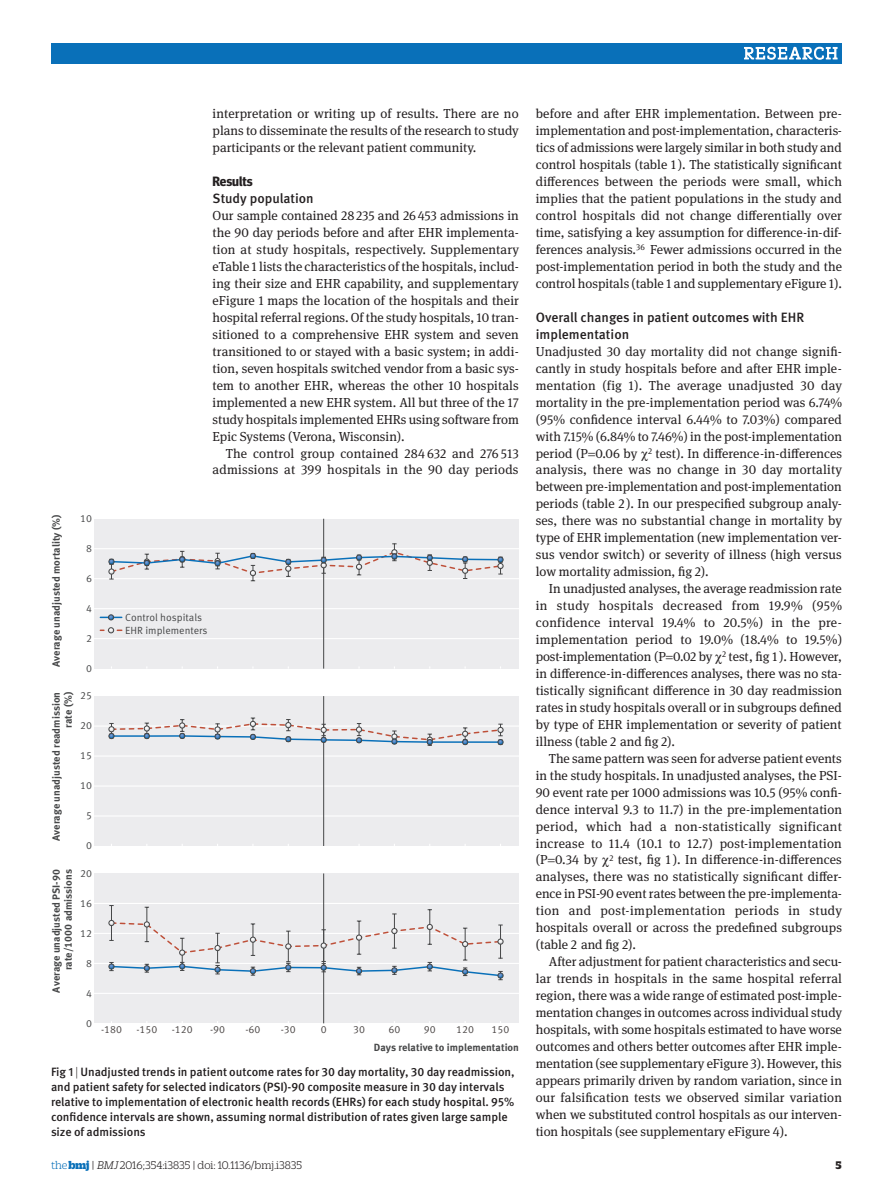
<style>
.page{position:relative;width:893px;height:1191px;background:#fff}
.page>*{position:absolute;margin:0;border:0;box-sizing:border-box;transform-origin:0 0}
.t1{font:500 13.5px/17px "Meta Pro";color:#231f20}
.t2{font:700 13.5px "Meta Headline OT";color:#231f20}
.t3{font:13.05px/17px "Meta Serif Pro";color:#231f20;text-align:justify}
.t4{font:13.05px/17px "Meta Serif Pro";letter-spacing:.02em;color:#231f20;text-align:right}
.t5{font:500 12px/15px "Meta Pro";letter-spacing:-.005em;color:#231f20}
.t6{font:300 12px "Duplicate Slab";color:#231f20}
.t7{font:900 12px "Duplicate Slab";color:#231f20}
.t8{font:700 10.35px/11.9px "Meta Pro";color:#464748;text-align:right}
.t9{font:10.35px/12.9px "Meta Pro Normal";color:#464748}
.t10{font:10.35px "Meta Pro Normal";color:#4c4746}
.s1{font-weight:300}
.s2{color:#0970b9}
.s3{font-weight:900;color:#0970b9}
.s4{font-style:italic}
</style>
<div class="page">
<div style="left:51px;top:43px;width:791px;height:21px;background:#0970b9"></div>
<svg style="left:744px;top:46px;width:94px;height:14px"></svg>
<div style="left:94px;top:519px;width:425px;height:149px;background:#ececee"></div>
<hr style="left:94px;top:548px;width:425px;height:1px;background:#fff">
<hr style="left:94px;top:578px;width:425px;height:1px;background:#fff">
<hr style="left:94px;top:608px;width:425px;height:1px;background:#fff">
<hr style="left:94px;top:638px;width:425px;height:1px;background:#fff">
<hr style="left:323px;top:519px;width:1px;height:149px;background:#464748">
<svg style="left:100px;top:543px;width:404px;height:90px"></svg>
<div style="left:94px;top:696px;width:425px;height:150px;background:#ececee"></div>
<hr style="left:94px;top:725px;width:425px;height:1px;background:#fff">
<hr style="left:94px;top:755px;width:425px;height:1px;background:#fff">
<hr style="left:94px;top:785px;width:425px;height:1px;background:#fff">
<hr style="left:94px;top:815px;width:425px;height:1px;background:#fff">
<hr style="left:323px;top:696px;width:1px;height:150px;background:#464748">
<div style="left:94px;top:873px;width:425px;height:150px;background:#ececee"></div>
<hr style="left:94px;top:903px;width:425px;height:1px;background:#fff">
<hr style="left:94px;top:933px;width:425px;height:1px;background:#fff">
<hr style="left:94px;top:962px;width:425px;height:2px;background:#fff">
<hr style="left:94px;top:992px;width:425px;height:2px;background:#fff">
<hr style="left:323px;top:873px;width:1px;height:150px;background:#464748">
<svg style="left:109px;top:740px;width:395px;height:239px"></svg>
<svg style="left:108px;top:717px;width:395px;height:29px"></svg>
<p class="t3" style="left:213px;top:105px;width:308px">interpretation or writing up of results. There are no plans to disseminate the results of the research to study participants or the relevant patient community.</p>
<p class="t2" style="left:213px;top:173px;width:42px">Results</p>
<p class="t1" style="left:213px;top:189px;width:103px">Study population</p>
<p class="t3" style="left:213px;top:206px;width:308px">Our sample contained 28235 and 26453 admissions in the 90 day periods before and after EHR implementa&shy;tion at study hospitals, respectively. Supplementary eTable 1 lists the characteristics of the hospitals, includ&shy;ing their size and EHR capability, and supplementary eFigure 1 maps the location of the hospitals and their hospital referral regions. Of the study hospitals, 10 tran&shy;sitioned to a comprehensive EHR system and seven transitioned to or stayed with a basic system; in addi&shy;tion, seven hospitals switched vendor from a basic sys&shy;tem to another EHR, whereas the other 10 hospitals implemented a new EHR system. All but three of the 17 study hospitals implemented EHRs using software from Epic Systems (Verona, Wisconsin).</p>
<p class="t4" style="left:213px;top:444px;width:308px">The control group contained 284 632 and 276 513 admissions at 399 hospitals in the 90 day periods</p>
<p class="t8" style="left:50px;top:667px;width:154px;rotate:-90deg">Average unadjusted mortality (%)</p>
<p class="t9" style="left:80px;top:511px;width:13px">10</p>
<p class="t9" style="left:86px;top:541px;width:7px">8</p>
<p class="t9" style="left:86px;top:571px;width:7px">6</p>
<p class="t9" style="left:86px;top:601px;width:7px">4</p>
<p class="t9" style="left:86px;top:631px;width:7px">2</p>
<p class="t9" style="left:86px;top:661px;width:7px">0</p>
<p class="t9" style="left:80px;top:688px;width:13px">25</p>
<p class="t8" style="left:50px;top:840px;width:151px;rotate:-90deg">Average unadjusted readmission rate (%)</p>
<p class="t9" style="left:80px;top:718px;width:13px">20</p>
<p class="t9" style="left:80px;top:748px;width:13px">15</p>
<p class="t9" style="left:80px;top:778px;width:13px">10</p>
<p class="t9" style="left:86px;top:808px;width:7px">5</p>
<p class="t9" style="left:86px;top:838px;width:7px">0</p>
<p class="t8" style="left:50px;top:992px;width:125px;rotate:-90deg">Average unadjusted PSI-90 rate/1000 admissions</p>
<p class="t9" style="left:80px;top:866px;width:13px">20</p>
<p class="t9" style="left:80px;top:896px;width:13px">16</p>
<p class="t9" style="left:80px;top:926px;width:13px">12</p>
<p class="t9" style="left:86px;top:956px;width:7px">8</p>
<p class="t9" style="left:86px;top:985px;width:7px">4</p>
<p class="t9" style="left:86px;top:1015px;width:7px">0</p>
<p class="t9" style="left:125px;top:610px;width:84px">Control hospitals<br>EHR implementers</p>
<p class="t10" style="left:101px;top:1022px;width:22px">-180</p>
<p class="t10" style="left:136px;top:1022px;width:22px">-150</p>
<p class="t10" style="left:172px;top:1022px;width:22px">-120</p>
<p class="t10" style="left:210px;top:1022px;width:16px">-90</p>
<p class="t10" style="left:245px;top:1022px;width:16px">-60</p>
<p class="t10" style="left:281px;top:1022px;width:16px">-30</p>
<p class="t10" style="left:321px;top:1022px;width:7px">0</p>
<p class="t10" style="left:353px;top:1022px;width:13px">30</p>
<p class="t10" style="left:388px;top:1022px;width:13px">60</p>
<p class="t10" style="left:424px;top:1022px;width:13px">90</p>
<p class="t10" style="left:456px;top:1022px;width:19px">120</p>
<p class="t10" style="left:492px;top:1022px;width:19px">150</p>
<p class="t8" style="left:374px;top:1041px;width:147px">Days relative to implementation</p>
<p class="t5" style="left:51px;top:1063px;width:465px">Fig 1 <span class="s1">|</span> U nadjusted trends in patient outcome rates for 30 day mortality, 30 day readmission, and patient safety for selected indicators (PSI)-90 composite measure in 30 day intervals relative to implementation of electronic health records (EHRs) for each study hospital. 95% confidence intervals are shown, assuming normal distribution of rates given large sample size of admissions</p>
<p class="t3" style="left:536px;top:105px;width:308px">before and after EHR implementation. Between pre&shy;implementation and post-implementation, characteris&shy;tics of admissions were largely similar in both study and control hospitals (table 1 ). The statistically significant differences between the periods were small, which implies that the patient populations in the study and control hospitals did not change differentially over time, satisfying a key assumption for difference-in-dif&shy;ferences analysis.<sup>36</sup> Fewer admissions occurred in the post-implementation period in both the study and the control hospitals (table 1 and supplementary eFigure 1).</p>
<p class="t1" style="left:536px;top:308px;width:269px">Overall changes in patient outcomes with EHR implementation</p>
<p class="t3" style="left:536px;top:342px;width:308px">Unadjusted 30 day mortality did not change signifi&shy;cantly in study hospitals before and after EHR imple&shy;mentation (fig 1). The average unadjusted 30 day mortality in the pre-implementation period was 6.74% (95% confidence interval 6.44% to 7.03%) compared with 7.15% (6.84% to 7.46%) in the post-implementation period (P 0.06 by <sup>2</sup> test). In difference-in-differences analysis, there was no change in 30 day mortality between pre-implementation and post-implementation periods (table 2 ). In our prespecified subgroup analy&shy;ses, there was no substantial change in mortality by type of EHR implementation (new implementation ver&shy;sus vendor switch) or severity of illness (high versus low mortality admission, fig 2).</p>
<p class="t3" style="left:536px;top:579px;width:308px;text-indent:13px">In unadjusted analyses, the average readmission rate in study hospitals decreased from 19.9% (95% confidence interval 19.4% to 20.5%) in the pre&shy;implementation period to 19.0% (18.4% to 19.5%) post-implementation (P 0.02 by <sup>2</sup> test, fig 1 ). However, in difference-in-differences analyses, there was no sta&shy;tistically significant difference in 30 day readmission rates in study hospitals overall or in subgroups defined by type of EHR implementation or severity of patient illness (table 2 and fig 2).</p>
<p class="t3" style="left:536px;top:749px;width:308px;text-indent:13px">The same pattern was seen for adverse patient events in the study hospitals. In unadjusted analyses, the PSI-90 event rate per 1000 admissions was 10.5 (95% confi&shy;dence interval 9.3 to 11.7) in the pre-implementation period, which had a non-statistically significant increase to 11.4 (10.1 to 12.7) post-implementation (P 0.34 by <sup>2</sup> test, fig 1 ). In difference-in-differences analyses, there was no statistically significant differ&shy;ence in PSI-90 event rates between the pre-implementa&shy;tion and post-implementation periods in study hospitals overall or across the predefined subgroups (table 2 and fig 2).</p>
<p class="t3" style="left:536px;top:952px;width:308px;text-indent:13px">After adjustment for patient characteristics and secu&shy;lar trends in hospitals in the same hospital referral region, there was a wide range of estimated post-imple&shy;mentation changes in outcomes across individual study hospitals, with some hospitals estimated to have worse outcomes and others better outcomes after EHR imple&shy;mentation (see supplementary eFigure 3). However, this appears primarily driven by random variation, since in our falsification tests we observed similar variation when we substituted control hospitals as our interven&shy;tion hospitals (see supplementary eFigure 4).</p>
<p class="t6" style="left:51px;top:1158px;width:253px"><span class="s2">the</span> <span class="s3">bmj</span> | <span class="s4">BMJ</span>2016;354:i3835 | doi: 10.1136/bmj.i3835</p>
<p class="t7" style="left:836px;top:1157px;width:8px">5</p>
</div>
